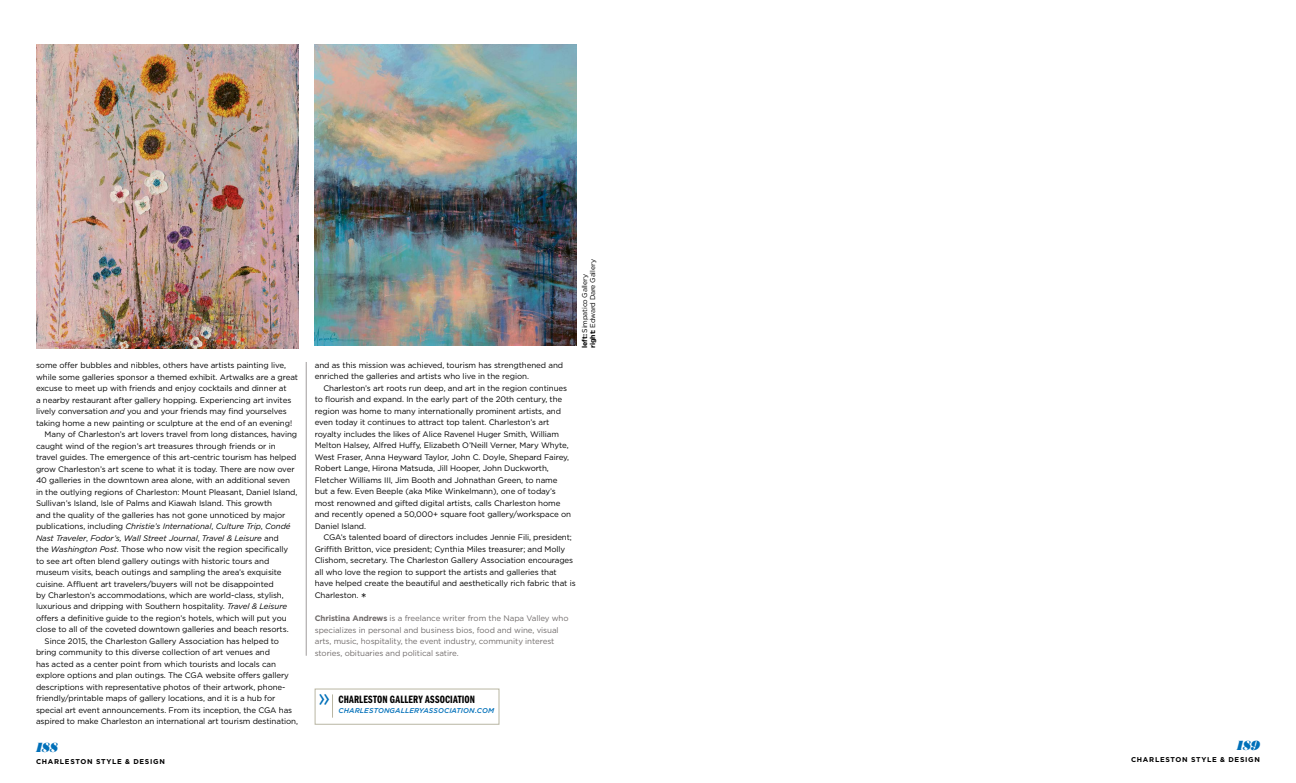
<style>
.page{position:relative;width:1296px;height:783px;background:#fff}
.page>*{position:absolute;margin:0;border:0;box-sizing:border-box;transform-origin:0 0}
.t1{font:italic 900 14px "Austin";letter-spacing:-.01em;color:#0070b9}
.t2{font:11px "Franklin Gothic LT Pro Dm Cm";letter-spacing:.015em;color:#000}
.t3{font:8px/11.5px "Gotham";letter-spacing:-.01em;color:#000}
.t4{font:8px/11.5px "Gotham";letter-spacing:-.01em;color:#716c6b}
.t5{font:italic 8px "Gotham";letter-spacing:-.01em;color:#000}
.t6{font:700 7px "Gotham";letter-spacing:.1em;color:#000}
.t7{font:7px/8px "Gotham";letter-spacing:-.02em;color:#000}
.t8{font:italic 500 7px "Gotham";letter-spacing:.015em;color:#0070b9}
.s1{font-style:italic}
.s2{font-style:normal}
.s3{font-weight:700}
.s4{font-size:14px}
</style>
<div class="page">
<div style="left:315px;top:689px;width:185px;height:36px;border:1px solid #b9b6a3"></div>
<img style="left:36px;top:44px;width:262px;height:304px">
<hr style="left:306px;top:362px;width:1px;height:294px;background:#a09d9c">
<img style="left:315px;top:44px;width:262px;height:302px">
<svg style="left:332px;top:694px;width:1px;height:24px"></svg>
<p class="t3" style="left:36px;top:359px;width:251px">some offer bubbles and nibbles, others have artists painting live,</p>
<p class="t3" style="left:36px;top:371px;width:264px">while some galleries sponsor a themed exhibit. Artwalks are a great</p>
<p class="t3" style="left:36px;top:382px;width:252px">excuse to meet up with friends and enjoy cocktails and dinner at</p>
<p class="t3" style="left:36px;top:394px;width:257px">a nearby restaurant after gallery hopping. Experiencing art invites</p>
<p class="t3" style="left:36px;top:405px;width:252px">lively conversation <span class="s1">and</span> you and your friends may find yourselves</p>
<p class="t3" style="left:36px;top:417px;width:258px">taking home a new painting or sculpture at the end of an evening!</p>
<p class="t3" style="left:45px;top:428px;width:254px">Many of Charleston’s art lovers travel from long distances, having</p>
<p class="t3" style="left:36px;top:440px;width:241px">caught wind of the region’s art treasures through friends or in</p>
<p class="t3" style="left:36px;top:451px;width:262px">travel guides. The emergence of this art-centric tourism has helped</p>
<p class="t3" style="left:36px;top:463px;width:260px">grow Charleston’s art scene to what it is today. There are now over</p>
<p class="t3" style="left:36px;top:474px;width:256px">40 galleries in the downtown area alone, with an additional seven</p>
<p class="t3" style="left:36px;top:486px;width:263px">in the outlying regions of Charleston: Mount Pleasant, Daniel Island,</p>
<p class="t3" style="left:36px;top:497px;width:238px">Sullivan’s Island, Isle of Palms and Kiawah Island. This growth</p>
<p class="t3" style="left:36px;top:509px;width:251px">and the quality of the galleries has not gone unnoticed by major</p>
<p class="t5" style="left:36px;top:521px;width:256px"><span class="s2">publications, including</span> Christie’s International<span class="s2">,</span> Culture Trip<span class="s2">,</span> Condé</p>
<p class="t5" style="left:36px;top:533px;width:244px">Nast Traveler<span class="s2">,</span> Fodor’s, Wall Street Journal<span class="s2">,</span> Travel &amp; Leisure <span class="s2">and</span></p>
<p class="t3" style="left:36px;top:543px;width:254px">the <span class="s1">Washington Post</span>. Those who now visit the region specifically</p>
<p class="t3" style="left:36px;top:555px;width:235px">to see art often blend gallery outings with historic tours and</p>
<p class="t3" style="left:36px;top:566px;width:247px">museum visits, beach outings and sampling the area’s exquisite</p>
<p class="t3" style="left:36px;top:578px;width:239px">cuisine. Affluent art travelers/buyers will not be disappointed</p>
<p class="t3" style="left:36px;top:589px;width:249px">by Charleston’s accommodations, which are world-class, stylish,</p>
<p class="t3" style="left:36px;top:601px;width:253px">luxurious and dripping with Southern hospitality. <span class="s1">Travel &amp; Leisure</span></p>
<p class="t3" style="left:36px;top:612px;width:252px">offers a definitive guide to the region’s hotels, which will put you</p>
<p class="t3" style="left:36px;top:624px;width:254px">close to all of the coveted downtown galleries and beach resorts.</p>
<p class="t3" style="left:45px;top:635px;width:236px">Since 2015, the Charleston Gallery Association has helped to</p>
<p class="t3" style="left:36px;top:647px;width:236px">bring community to this diverse collection of art venues and</p>
<p class="t3" style="left:36px;top:658px;width:242px">has acted as a center point from which tourists and locals can</p>
<p class="t3" style="left:36px;top:670px;width:254px">explore options and plan outings. The CGA website offers gallery</p>
<p class="t3" style="left:36px;top:681px;width:251px">descriptions with representative photos of their artwork, phone-</p>
<p class="t3" style="left:36px;top:693px;width:241px">friendly/printable maps of gallery locations, and it is a hub for</p>
<p class="t3" style="left:36px;top:704px;width:258px">special art event announcements. From its inception, the CGA has</p>
<p class="t3" style="left:36px;top:716px;width:264px">aspired to make Charleston an international art tourism destination,</p>
<h1 class="t1" style="left:36px;top:737px;width:23px">188</h1>
<p class="t6" style="left:36px;top:757px;width:130px">CHARLESTON STYLE &amp; DESIGN</p>
<p class="t7" style="left:580px;top:348px;width:90px;rotate:-90deg"><span class="s3">left:</span> Simpatico Gallery <span class="s3">right:</span> Edward Dare Gallery</p>
<p class="t3" style="left:315px;top:359px;width:250px">and as this mission was achieved, tourism has strengthened and enriched the galleries and artists who live in the region.</p>
<p class="t3" style="left:315px;top:382px;width:258px;text-indent:9px">Charleston’s art roots run deep, and art in the region continues to flourish and expand. In the early part of the 20th century, the region was home to many internationally prominent artists, and even today it continues to attract top talent. Charleston’s art royalty includes the likes of Alice Ravenel Huger Smith, William Melton Halsey, Alfred Huffy, Elizabeth O’Neill Verner, Mary Whyte, West Fraser, Anna Heyward Taylor, John C. Doyle, Shepard Fairey, Robert Lange, Hirona Matsuda, Jill Hooper, John Duckworth, Fletcher Williams III, Jim Booth and Johnathan Green, to name but a few. Even Beeple (aka Mike Winkelmann), one of today’s most renowned and gifted digital artists, calls Charleston home and recently opened a 50,000+ square foot gallery/workspace on Daniel Island.</p>
<p class="t3" style="left:315px;top:532px;width:262px;text-indent:9px">CGA’s talented board of directors includes Jennie Fili, president; Griffith Britton, vice president; Cynthia Miles treasurer; and Molly Clishom, secretary. The Charleston Gallery Association encourages all who love the region to support the artists and galleries that have helped create the beautiful and aesthetically rich fabric that is Charleston. <span class="s4">*</span></p>
<p class="t4" style="left:315px;top:612px;width:255px"><span class="s3">Christina Andrews</span> is a freelance writer from the Napa Valley who specializes in personal and business bios, food and wine, visual arts, music, hospitality, the event industry, community interest stories, obituaries and political satire.</p>
<h2 class="t2" style="left:339px;top:693px;width:138px">CHARLESTON GALLERY ASSOCIATION</h2>
<p class="t8" style="left:339px;top:706px;width:157px">CHARLESTONGALLERYASSOCIATION.COM</p>
<h1 class="t1" style="left:1237px;top:735px;width:25px">189</h1>
<p class="t6" style="left:1131px;top:755px;width:130px">CHARLESTON STYLE &amp; DESIGN</p>
</div>
